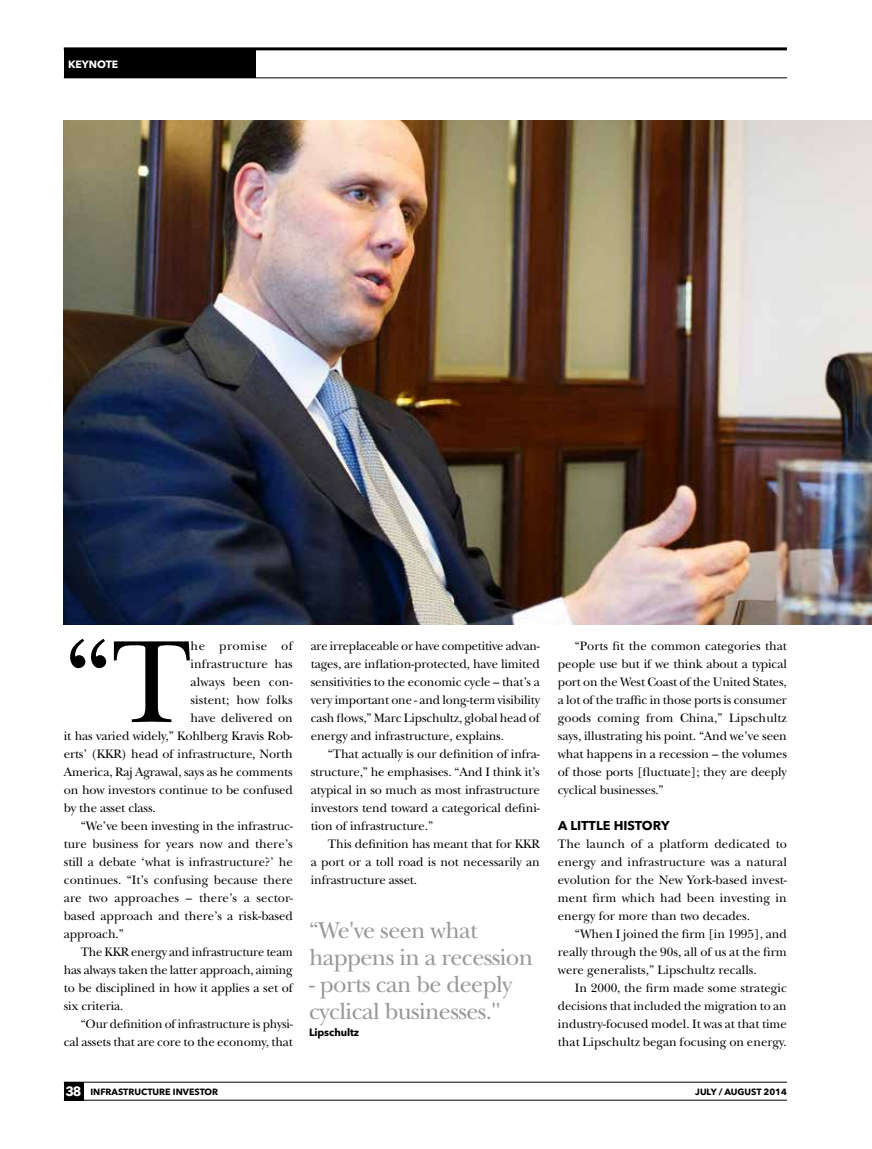
<style>
.page{position:relative;width:872px;height:1149px;background:#fff}
.page>*{position:absolute;margin:0;border:0;box-sizing:border-box;transform-origin:0 0}
.t1{font:121.8px "New Baskerville Std";color:#000}
.t2{font:24px/27px "New Baskerville Std";letter-spacing:-.025em;color:#97989a}
.t3{font:12.75px/18px "New Baskerville Std";letter-spacing:-.01em;color:#000;text-align:justify}
.t4{font:12.75px "New Baskerville Std";letter-spacing:.01em;color:#000}
.t5{font:700 12.75px "Avenir Next LT Pro";color:#000}
.t6{font:12.75px "New Baskerville Std";letter-spacing:.035em;color:#000}
.t7{font:700 10.5px "Avenir Next LT Pro";letter-spacing:-.01em;color:#000}
.t8{font:700 10.5px "Avenir Next LT Pro";color:#fff}
.t9{font:700 9px "Avenir Next LT Pro";color:#000}
.s1{font-size:13.35px;color:#fff}
</style>
<div class="page">
<div style="left:64px;top:1081px;width:19px;height:18px;background:#000"></div>
<hr style="left:64px;top:1081px;width:723px;height:1px;background:#000">
<hr style="left:64px;top:1099px;width:723px;height:1px;background:#000">
<div style="left:64px;top:50px;width:191px;height:28px;background:#000"></div>
<hr style="left:64px;top:47px;width:723px;height:3px;background:#000">
<hr style="left:64px;top:78px;width:723px;height:1px;background:#000">
<img style="left:64px;top:120px;width:808px;height:504px">
<p class="t8" style="left:68px;top:58px;width:52px">KEYNOTE</p>
<h1 class="t1" style="left:64px;top:611px;width:129px">“T</h1>
<p class="t6" style="left:190px;top:638px;width:104px">he promise of</p>
<p class="t3" style="left:190px;top:654px;width:104px">infrastructure has</p>
<p class="t4" style="left:190px;top:674px;width:104px">always been con-</p>
<p class="t3" style="left:190px;top:690px;width:104px">sistent; how folks</p>
<p class="t3" style="left:190px;top:708px;width:104px">have delivered on</p>
<p class="t3" style="left:64px;top:726px;width:230px">it has varied widely,” Kohlberg Kravis Rob-</p>
<p class="t3" style="left:64px;top:744px;width:230px">erts’ (KKR) head of infrastructure, North</p>
<p class="t3" style="left:64px;top:762px;width:230px">America, Raj Agrawal, says as he comments</p>
<p class="t3" style="left:64px;top:780px;width:230px">on how investors continue to be confused</p>
<p class="t3" style="left:64px;top:798px;width:94px">by the asset class.</p>
<p class="t3" style="left:81px;top:816px;width:213px">“We’ve been investing in the infrastruc-</p>
<p class="t3" style="left:64px;top:834px;width:230px">ture business for years now and there’s</p>
<p class="t3" style="left:64px;top:852px;width:231px">still a debate ‘what is infrastructure?’ he</p>
<p class="t3" style="left:64px;top:870px;width:230px">continues. “It’s confusing because there</p>
<p class="t3" style="left:64px;top:888px;width:231px">are two approaches – there’s a sector-</p>
<p class="t3" style="left:64px;top:906px;width:231px">based approach and there’s a risk-based</p>
<p class="t3" style="left:64px;top:924px;width:62px">approach.”</p>
<p class="t3" style="left:81px;top:942px;width:213px">The KKR energy and infrastructure team</p>
<p class="t3" style="left:64px;top:960px;width:230px">has always taken the latter approach, aiming</p>
<p class="t3" style="left:64px;top:978px;width:230px">to be disciplined in how it applies a set of</p>
<p class="t3" style="left:64px;top:996px;width:61px">six criteria.</p>
<p class="t3" style="left:81px;top:1014px;width:213px">“Our definition of infrastructure is physi-</p>
<p class="t3" style="left:64px;top:1032px;width:231px">cal assets that are core to the economy, that</p>
<p class="t3" style="left:311px;top:636px;width:231px">are irreplaceable or have competitive advan&shy;tages, are inflation-protected, have limited sensitivities to the economic cycle – that’s a very important one - and long-term visibility cash flows,” Marc Lipschultz, global head of energy and infrastructure, explains.</p>
<p class="t3" style="left:311px;top:744px;width:230px;text-indent:17px">“That actually is our definition of infra&shy;structure,” he emphasises. “And I think it’s atypical in so much as most infrastructure investors tend toward a categorical defini&shy;tion of infrastructure.”</p>
<p class="t3" style="left:311px;top:834px;width:230px;text-indent:17px">This definition has meant that for KKR a port or a toll road is not necessarily an infrastructure asset.</p>
<h2 class="t2" style="left:309px;top:916px;width:226px">“We've seen what happens in a recession</h2>
<h2 class="t2" style="left:309px;top:970px;width:205px">- ports can be deeply cyclical businesses."</h2>
<p class="t7" style="left:309px;top:1025px;width:52px">Lipschultz</p>
<p class="t3" style="left:558px;top:636px;width:230px;text-indent:17px">“Ports fit the common categories that people use but if we think about a typical port on the West Coast of the United States, a lot of the traffic in those ports is consumer goods coming from China,” Lipschultz says, illustrating his point. “And we’ve seen what happens in a recession – the volumes of those ports [fluctuate]; they are deeply cyclical businesses.”</p>
<p class="t5" style="left:558px;top:817px;width:113px">A LITTLE HISTORY</p>
<p class="t3" style="left:558px;top:834px;width:231px">The launch of a platform dedicated to energy and infrastructure was a natural evolution for the New York-based invest&shy;ment firm which had been investing in energy for more than two decades.</p>
<p class="t3" style="left:558px;top:924px;width:230px;text-indent:17px">“When I joined the firm [in 1995], and really through the 90s, all of us at the firm were generalists,” Lipschultz recalls.</p>
<p class="t3" style="left:558px;top:978px;width:230px;text-indent:17px">In 2000, the firm made some strategic decisions that included the migration to an industry-focused model. It was at that time that Lipschultz began focusing on energy.</p>
<p class="t9" style="left:66px;top:1085px;width:154px"><span class="s1">38</span> INFRASTRUCTURE INVESTOR</p>
<p class="t9" style="left:695px;top:1085px;width:93px">JULY / AUGUST 2014</p>
</div>
